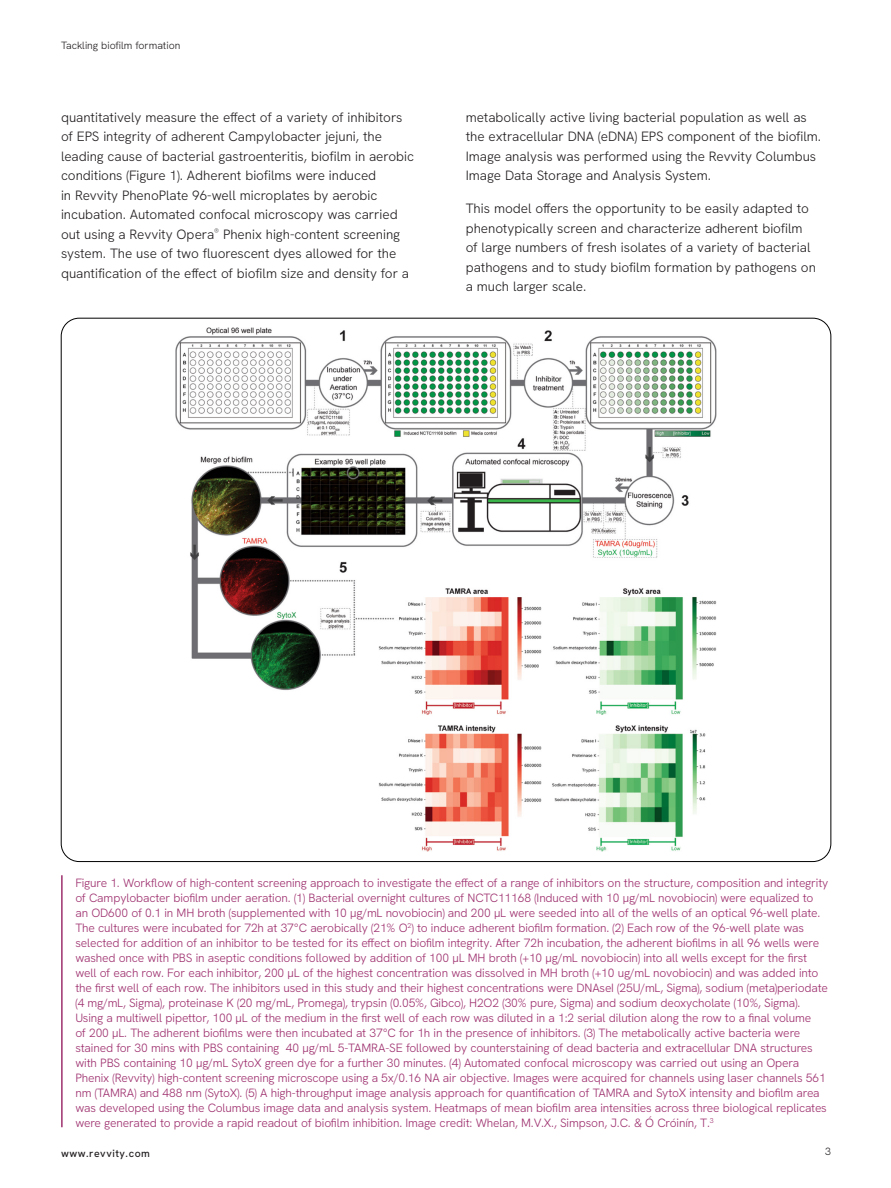
<style>
.page{position:relative;width:891px;height:1188px;background:#fff}
.page>*{position:absolute;margin:0;border:0;box-sizing:border-box;transform-origin:0 0}
.Body_Copy{font:300 13.5px/19.5px "Hanken Grotesk";color:#231f20}
.Captions{font:300 12px/15px "Hanken Grotesk";letter-spacing:-.01em;color:#9e306e}
.t1{font:300 10.5px "Hanken Grotesk";color:#231f20}
.t2{font:500 10.5px "Hanken Grotesk";letter-spacing:.05em;color:#231f20}
</style>
<div class="page">
<img style="left:176px;top:327px;width:541px;height:525px">
<hr style="left:61px;top:875px;width:2px;height:252px;background:#9e306e">
<p class="t1" style="left:61px;top:39px;width:121px">Tackling biofilm formation</p>
<p class="Body_Copy" style="left:61px;top:107px;width:355px">quantitatively measure the effect of a variety of inhibitors of EPS integrity of adherent Campylobacter jejuni, the leading cause of bacterial gastroenteritis, biofilm in aerobic conditions (Figure 1). Adherent biofilms were induced<br>in Revvity PhenoPlate 96-well microplates by aerobic incubation. Automated confocal microscopy was carried out using a Revvity Opera<sup>®</sup> Phenix high-content screening system. The use of two fluorescent dyes allowed for the quantification of the effect of biofilm size and density for a</p>
<p class="Body_Copy" style="left:466px;top:107px;width:357px">metabolically active living bacterial population as well as the extracellular DNA (eDNA) EPS component of the biofilm.<br>Image analysis was performed using the Revvity Columbus Image Data Storage and Analysis System.</p>
<p class="Body_Copy" style="left:466px;top:198px;width:352px">This model offers the opportunity to be easily adapted to phenotypically screen and characterize adherent biofilm of large numbers of fresh isolates of a variety of bacterial pathogens and to study biofilm formation by pathogens on a much larger scale.</p>
<p class="Captions" style="left:75px;top:875px;width:755px">Figure 1. Workflow of high-content screening approach to investigate the effect of a range of inhibitors on the structure, composition and integrity of Campylobacter biofilm under aeration. (1) Bacterial overnight cultures of NCTC11168 (Induced with 10 μg/mL novobiocin) were equalized to an OD600 of 0.1 in MH broth (supplemented with 10 μg/mL novobiocin) and 200 μL were seeded into all of the wells of an optical 96-well plate.<br>The cultures were incubated for 72h at 37°C aerobically (21% O<sup>2</sup>) to induce adherent biofilm formation. (2) Each row of the 96-well plate was selected for addition of an inhibitor to be tested for its effect on biofilm integrity. After 72h incubation, the adherent biofilms in all 96 wells were washed once with PBS in aseptic conditions followed by addition of 100 μL MH broth (+10 μg/mL novobiocin) into all wells except for the first well of each row. For each inhibitor, 200 μL of the highest concentration was dissolved in MH broth (+10 ug/mL novobiocin) and was added into the first well of each row. The inhibitors used in this study and their highest concentrations were DNAseI (25U/mL, Sigma), sodium (meta)periodate (4 mg/mL, Sigma), proteinase K (20 mg/mL, Promega), trypsin (0.05%, Gibco), H2O2 (30% pure, Sigma) and sodium deoxycholate (10%, Sigma).<br>Using a multiwell pipettor, 100 μL of the medium in the first well of each row was diluted in a 1:2 serial dilution along the row to a final volume<br>of 200 μL. The adherent biofilms were then incubated at 37°C for 1h in the presence of inhibitors. (3) The metabolically active bacteria were stained for 30 mins with PBS containing 40 μg/mL 5-TAMRA-SE followed by counterstaining of dead bacteria and extracellular DNA structures with PBS containing 10 μg/mL SytoX green dye for a further 30 minutes. (4) Automated confocal microscopy was carried out using an Opera Phenix (Revvity) high-content screening microscope using a 5x/0.16 NA air objective. Images were acquired for channels using laser channels 561 nm (TAMRA) and 488 nm (SytoX). (5) A high-throughput image analysis approach for quantification of TAMRA and SytoX intensity and biofilm area was developed using the Columbus image data and analysis system. Heatmaps of mean biofilm area intensities across three biological replicates were generated to provide a rapid readout of biofilm inhibition. Image credit: Whelan, M.V.X., Simpson, J.C. &amp; Ó Cróinín, T.<sup>3</sup></p>
<p class="t2" style="left:61px;top:1147px;width:90px">www.revvity.com</p>
<p class="t1" style="left:825px;top:1145px;width:7px">3</p>
</div>
